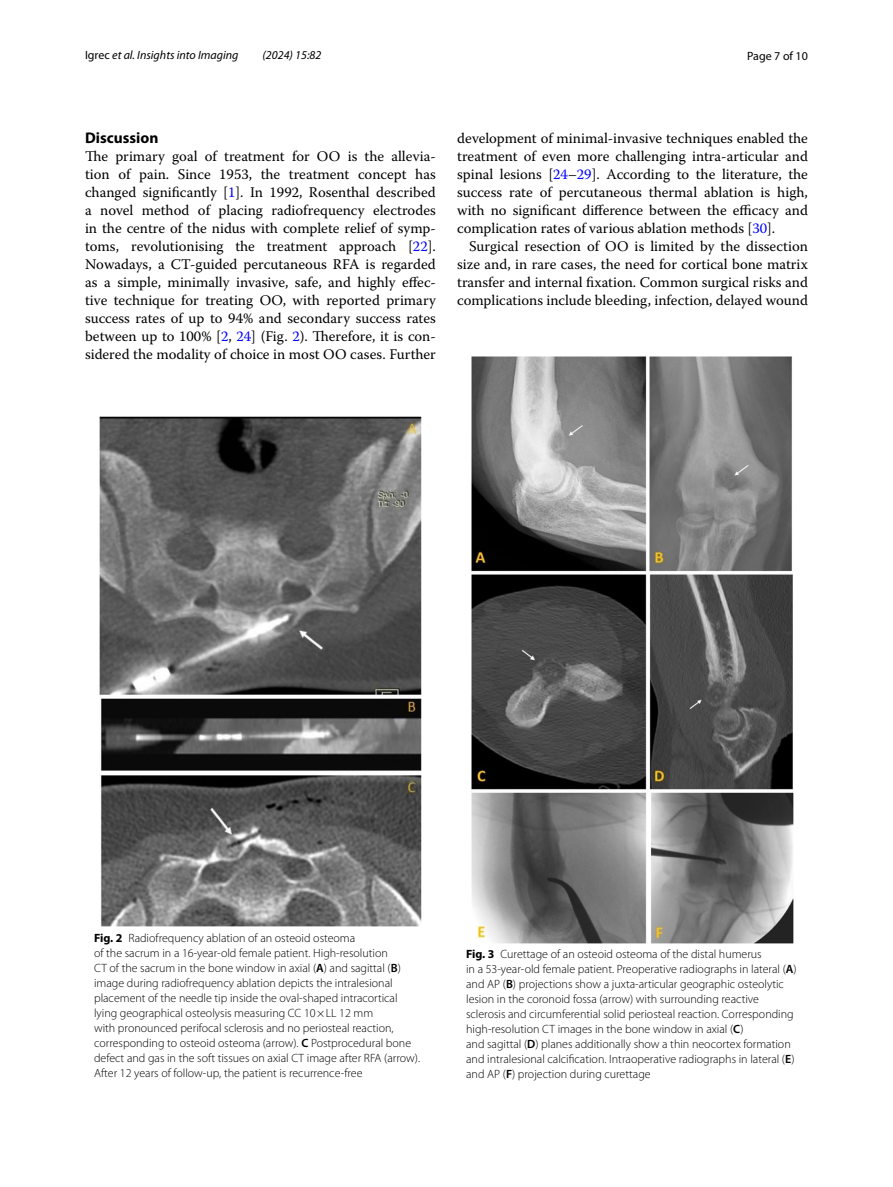
<style>
.page{position:relative;width:893px;height:1187px;background:#fff}
.page>*{position:absolute;margin:0;border:0;box-sizing:border-box;transform-origin:0 0}
.t1{font:700 15.45px "Myriad Pro";color:#000}
.t2{font:14.7px/18px "Warnock Pro";color:#000;text-align:justify}
.t3{font:300 12px/15px "Myriad Pro";color:#000}
.t4{font:italic 12px "Myriad Pro";color:#000}
.t5{font:12px "Myriad Pro";color:#000}
.s1{font-style:normal}
.s2{color:#00f}
.s3{font-weight:700}
.s4{font-weight:600}
</style>
<div class="page">
<img style="left:100px;top:417px;width:321px;height:509px">
<img style="left:472px;top:356px;width:321px;height:587px">
<p class="t4" style="left:85px;top:48px;width:155px"><span class="s1">Igrec</span> et al. Insights into Imaging</p>
<p class="t4" style="left:263px;top:48px;width:60px">(2024) 15:82</p>
<p class="t5" style="left:747px;top:48px;width:62px">Page 7 of 10</p>
<p class="t1" style="left:85px;top:128px;width:75px">Discussion</p>
<p class="t2" style="left:85px;top:147px;width:352px">The primary goal of treatment for OO is the allevia&shy;tion of pain. Since 1953, the treatment concept has changed significantly [<span class="s2">1</span>]. In 1992, Rosenthal described a novel method of placing radiofrequency electrodes in the centre of the nidus with complete relief of symp&shy;toms, revolutionising the treatment approach [<span class="s2">22</span>].<br>Nowadays, a CT-guided percutaneous RFA is regarded as a simple, minimally invasive, safe, and highly effec&shy;tive technique for treating OO, with reported primary success rates of up to 94% and secondary success rates between up to 100% [<span class="s2">2</span>, <span class="s2">24</span>] (Fig. <span class="s2">2</span>). Therefore, it is con&shy;sidered the modality of choice in most OO cases. Further</p>
<p class="t2" style="left:457px;top:128px;width:352px">development of minimal-invasive techniques enabled the treatment of even more challenging intra-articular and spinal lesions [<span class="s2">24</span>–<span class="s2">29</span>]. According to the literature, the success rate of percutaneous thermal ablation is high, with no significant difference between the efficacy and complication rates of various ablation methods [<span class="s2">30</span>].</p>
<p class="t2" style="left:457px;top:236px;width:352px;text-indent:12px">Surgical resection of OO is limited by the dissection size and, in rare cases, the need for cortical bone matrix transfer and internal fixation. Common surgical risks and complications include bleeding, infection, delayed wound</p>
<p class="t3" style="left:94px;top:930px;width:328px"><span class="s3">Fig. 2</span> Radiofrequency ablation of an osteoid osteoma<br>of the sacrum in a 16-year-old female patient. High-resolution<br>CT of the sacrum in the bone window in axial (<span class="s4">A</span>) and sagittal (<span class="s4">B</span>) image during radiofrequency ablation depicts the intralesional placement of the needle tip inside the oval-shaped intracortical lying geographical osteolysis measuring CC 10×LL 12 mm<br>with pronounced perifocal sclerosis and no periosteal reaction, corresponding to osteoid osteoma (arrow). <span class="s4">C</span> Postprocedural bone defect and gas in the soft tissues on axial CT image after RFA (arrow).<br>After 12 years of follow-up, the patient is recurrence-free</p>
<p class="t3" style="left:466px;top:946px;width:332px"><span class="s3">Fig. 3</span> Curettage of an osteoid osteoma of the distal humerus<br>in a 53-year-old female patient. Preoperative radiographs in lateral (<span class="s4">A</span>) and AP (<span class="s4">B</span>) projections show a juxta-articular geographic osteolytic lesion in the coronoid fossa (arrow) with surrounding reactive sclerosis and circumferential solid periosteal reaction. Corresponding high-resolution CT images in the bone window in axial (<span class="s4">C</span>)<br>and sagittal (<span class="s4">D</span>) planes additionally show a thin neocortex formation and intralesional calcification. Intraoperative radiographs in lateral (<span class="s4">E</span>) and AP (<span class="s4">F</span>) projection during curettage</p>
</div>
